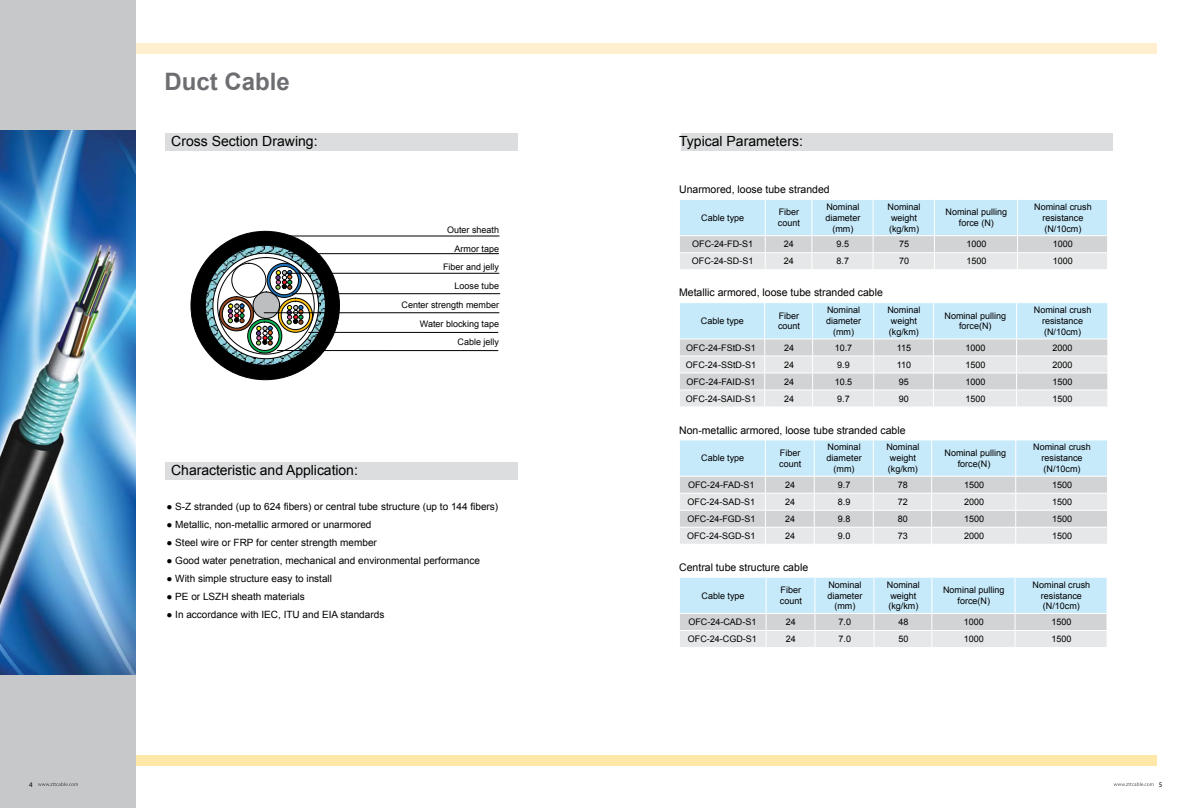
<style>
.page{position:relative;width:1191px;height:808px;background:#fff}
.page>*{position:absolute;margin:0;border:0;box-sizing:border-box;transform-origin:0 0}
.t1{font:700 24px "Arial";color:#6d6e71}
.t2{font:14px "Arial";color:#000}
.t3{font:10.5px "Arial";color:#000}
.t4{font:10px "Arial";color:#000}
.t5{font:9px/10.8px "Arial";color:#000;text-align:center}
.t6{font:7px "Myriad Pro";color:#000}
</style>
<div class="page">
<svg style="left:1113px;top:782px;width:40px;height:4px"></svg>
<div style="left:136px;top:44px;width:1020px;height:10px;background:#ffefcf"></div>
<div style="left:136px;top:755px;width:1020px;height:11px;background:#ffe7a7"></div>
<div style="left:0;top:0;width:136px;height:808px;background:#c6c8ca"></div>
<div style="left:165px;top:134px;width:353px;height:17px;background:#dcddde"></div>
<div style="left:165px;top:462px;width:353px;height:17px;background:#dcddde"></div>
<img style="left:0;top:130px;width:135px;height:545px">
<div style="left:191px;top:231px;width:148px;height:149px;background:#000;border-radius:50%"></div>
<svg style="left:205px;top:245px;width:120px;height:120px"></svg>
<hr style="left:283px;top:236px;width:216px;height:1px;background:#000">
<hr style="left:289px;top:253px;width:209px;height:1px;background:#000">
<hr style="left:286px;top:273px;width:213px;height:1px;background:#000">
<hr style="left:264px;top:313px;width:235px;height:1px;background:#000">
<hr style="left:293px;top:293px;width:207px;height:1px;background:#000">
<hr style="left:277px;top:350px;width:221px;height:1px;background:#000">
<hr style="left:309px;top:332px;width:189px;height:1px;background:#000">
<div style="left:680px;top:134px;width:432px;height:17px;background:#dcddde"></div>
<svg style="left:680px;top:200px;width:427px;height:69px;background:#d2e4ed"></svg>
<svg style="left:680px;top:303px;width:428px;height:104px;background:#d6e3e9"></svg>
<svg style="left:680px;top:440px;width:427px;height:104px;background:#d6e3e9"></svg>
<svg style="left:680px;top:577px;width:427px;height:70px;background:#d2e4ed"></svg>
<hr style="left:815px;top:577px;width:59px;height:1px;background:#fff">
<hr style="left:814px;top:577px;width:1px;height:36px;background:#fff">
<hr style="left:874px;top:577px;width:58px;height:1px;background:#fff">
<hr style="left:873px;top:577px;width:1px;height:36px;background:#fff">
<hr style="left:931px;top:577px;width:1px;height:36px;background:#fff">
<hr style="left:815px;top:613px;width:59px;height:1px;background:#fff">
<hr style="left:874px;top:613px;width:58px;height:1px;background:#fff">
<h1 class="t1" style="left:164px;top:65px;width:127px">Duct Cable</h1>
<h2 class="t2" style="left:171px;top:132px;width:148px">Cross Section Drawing:</h2>
<p class="t5" style="left:401px;top:220px;width:99px;line-height:18.7px;text-align:right">Outer sheath<br>Armor tape<br>Fiber and jelly<br>Loose tube<br>Center strength member<br>Water blocking tape<br>Cable jelly</p>
<h2 class="t2" style="left:171px;top:461px;width:188px">Characteristic and Application:</h2>
<p class="t4" style="left:166px;top:500px;width:333px">● S-Z stranded (up to 624 fibers) or central tube structure (up to 144 fibers)</p>
<p class="t4" style="left:166px;top:518px;width:206px">● Metallic, non-metallic armored or unarmored</p>
<p class="t4" style="left:166px;top:536px;width:212px">● Steel wire or FRP for center strength member</p>
<p class="t4" style="left:166px;top:554px;width:315px">● Good water penetration, mechanical and environmental performance</p>
<p class="t4" style="left:166px;top:572px;width:167px">● With simple structure easy to install</p>
<p class="t4" style="left:166px;top:590px;width:140px">● PE or LSZH sheath materials</p>
<p class="t4" style="left:166px;top:608px;width:219px">● In accordance with IEC, ITU and EIA standards</p>
<h2 class="t2" style="left:679px;top:132px;width:125px">Typical Parameters:</h2>
<p class="t3" style="left:679px;top:182px;width:152px">Unarmored, loose tube stranded</p>
<p class="t5" style="left:701px;top:212px;width:45px">Cable type</p>
<p class="t5" style="left:778px;top:207px;width:24px;text-align:left">Fiber count</p>
<p class="t5" style="left:825px;top:201px;width:37px">Nominal diameter (mm)</p>
<p class="t5" style="left:887px;top:201px;width:35px;text-align:left">Nominal weight (kg/km)</p>
<p class="t5" style="left:945px;top:207px;width:63px">Nominal pulling force (N)</p>
<p class="t5" style="left:1034px;top:201px;width:59px">Nominal crush resistance (N/10cm)</p>
<p class="t5" style="left:692px;top:239px;width:63px">OFC-24-FD-S1</p>
<p class="t5" style="left:784px;top:239px;width:12px">24</p>
<p class="t5" style="left:836px;top:239px;width:14px">9.5</p>
<p class="t5" style="left:899px;top:239px;width:12px">75</p>
<p class="t5" style="left:966px;top:239px;width:22px">1000</p>
<p class="t5" style="left:1053px;top:239px;width:22px">1000</p>
<p class="t5" style="left:692px;top:256px;width:63px">OFC-24-SD-S1</p>
<p class="t5" style="left:784px;top:256px;width:12px">24</p>
<p class="t5" style="left:836px;top:256px;width:14px">8.7</p>
<p class="t5" style="left:899px;top:256px;width:12px">70</p>
<p class="t5" style="left:966px;top:256px;width:22px">1500</p>
<p class="t5" style="left:1053px;top:256px;width:22px">1000</p>
<p class="t3" style="left:679px;top:286px;width:205px">Metallic armored, loose tube stranded cable</p>
<p class="t5" style="left:701px;top:316px;width:45px">Cable type</p>
<p class="t5" style="left:778px;top:310px;width:24px;text-align:left">Fiber count</p>
<p class="t5" style="left:826px;top:305px;width:37px">Nominal diameter (mm)</p>
<p class="t5" style="left:887px;top:305px;width:35px;text-align:left">Nominal weight (kg/km)</p>
<p class="t5" style="left:944px;top:310px;width:63px">Nominal pulling force(N)</p>
<p class="t5" style="left:1033px;top:305px;width:59px">Nominal crush resistance (N/10cm)</p>
<p class="t5" style="left:686px;top:342px;width:71px">OFC-24-FStD-S1</p>
<p class="t5" style="left:784px;top:342px;width:12px">24</p>
<p class="t5" style="left:834px;top:342px;width:19px">10.7</p>
<p class="t5" style="left:896px;top:342px;width:16px">115</p>
<p class="t5" style="left:965px;top:342px;width:22px">1000</p>
<p class="t5" style="left:1052px;top:342px;width:22px">2000</p>
<p class="t5" style="left:686px;top:359px;width:72px">OFC-24-SStD-S1</p>
<p class="t5" style="left:784px;top:359px;width:12px">24</p>
<p class="t5" style="left:837px;top:359px;width:14px">9.9</p>
<p class="t5" style="left:896px;top:359px;width:16px">110</p>
<p class="t5" style="left:965px;top:359px;width:22px">1500</p>
<p class="t5" style="left:1052px;top:359px;width:22px">2000</p>
<p class="t5" style="left:686px;top:376px;width:71px">OFC-24-FAID-S1</p>
<p class="t5" style="left:784px;top:376px;width:12px">24</p>
<p class="t5" style="left:834px;top:376px;width:19px">10.5</p>
<p class="t5" style="left:899px;top:376px;width:12px">95</p>
<p class="t5" style="left:965px;top:376px;width:22px">1000</p>
<p class="t5" style="left:1052px;top:376px;width:22px">1500</p>
<p class="t5" style="left:686px;top:393px;width:72px">OFC-24-SAID-S1</p>
<p class="t5" style="left:784px;top:393px;width:12px">24</p>
<p class="t5" style="left:837px;top:393px;width:14px">9.7</p>
<p class="t5" style="left:899px;top:393px;width:12px">90</p>
<p class="t5" style="left:965px;top:393px;width:22px">1500</p>
<p class="t5" style="left:1052px;top:393px;width:22px">1500</p>
<p class="t3" style="left:679px;top:423px;width:228px">Non-metallic armored, loose tube stranded cable</p>
<p class="t5" style="left:701px;top:453px;width:45px">Cable type</p>
<p class="t5" style="left:779px;top:447px;width:24px;text-align:left">Fiber count</p>
<p class="t5" style="left:826px;top:442px;width:37px">Nominal diameter (mm)</p>
<p class="t5" style="left:886px;top:442px;width:35px;text-align:left">Nominal weight (kg/km)</p>
<p class="t5" style="left:944px;top:447px;width:63px">Nominal pulling force(N)</p>
<p class="t5" style="left:1033px;top:442px;width:59px">Nominal crush resistance (N/10cm)</p>
<p class="t5" style="left:688px;top:479px;width:68px">OFC-24-FAD-S1</p>
<p class="t5" style="left:785px;top:479px;width:12px">24</p>
<p class="t5" style="left:838px;top:479px;width:14px">9.7</p>
<p class="t5" style="left:898px;top:479px;width:12px">78</p>
<p class="t5" style="left:964px;top:479px;width:22px">1500</p>
<p class="t5" style="left:1052px;top:479px;width:22px">1500</p>
<p class="t5" style="left:687px;top:496px;width:69px">OFC-24-SAD-S1</p>
<p class="t5" style="left:785px;top:496px;width:12px">24</p>
<p class="t5" style="left:838px;top:496px;width:14px">8.9</p>
<p class="t5" style="left:898px;top:496px;width:12px">72</p>
<p class="t5" style="left:964px;top:496px;width:22px">2000</p>
<p class="t5" style="left:1052px;top:496px;width:22px">1500</p>
<p class="t5" style="left:687px;top:513px;width:70px">OFC-24-FGD-S1</p>
<p class="t5" style="left:785px;top:513px;width:12px">24</p>
<p class="t5" style="left:838px;top:513px;width:14px">9.8</p>
<p class="t5" style="left:898px;top:513px;width:12px">80</p>
<p class="t5" style="left:964px;top:513px;width:22px">1500</p>
<p class="t5" style="left:1052px;top:513px;width:22px">1500</p>
<p class="t5" style="left:687px;top:530px;width:70px">OFC-24-SGD-S1</p>
<p class="t5" style="left:785px;top:530px;width:12px">24</p>
<p class="t5" style="left:838px;top:530px;width:14px">9.0</p>
<p class="t5" style="left:898px;top:530px;width:12px">73</p>
<p class="t5" style="left:964px;top:530px;width:22px">2000</p>
<p class="t5" style="left:1052px;top:530px;width:22px">1500</p>
<p class="t3" style="left:679px;top:560px;width:130px">Central tube structure cable</p>
<p class="t5" style="left:701px;top:590px;width:45px">Cable type</p>
<p class="t5" style="left:780px;top:585px;width:24px;text-align:left">Fiber count</p>
<p class="t5" style="left:827px;top:579px;width:37px">Nominal diameter (mm)</p>
<p class="t5" style="left:886px;top:579px;width:35px;text-align:left">Nominal weight (kg/km)</p>
<p class="t5" style="left:943px;top:585px;width:63px">Nominal pulling force(N)</p>
<p class="t5" style="left:1032px;top:579px;width:59px">Nominal crush resistance (N/10cm)</p>
<p class="t5" style="left:688px;top:617px;width:70px">OFC-24-CAD-S1</p>
<p class="t5" style="left:786px;top:617px;width:12px">24</p>
<p class="t5" style="left:838px;top:617px;width:14px">7.0</p>
<p class="t5" style="left:898px;top:617px;width:12px">48</p>
<p class="t5" style="left:963px;top:617px;width:22px">1000</p>
<p class="t5" style="left:1051px;top:617px;width:22px">1500</p>
<p class="t5" style="left:688px;top:634px;width:71px">OFC-24-CGD-S1</p>
<p class="t5" style="left:786px;top:634px;width:12px">24</p>
<p class="t5" style="left:838px;top:634px;width:14px">7.0</p>
<p class="t5" style="left:898px;top:634px;width:12px">50</p>
<p class="t5" style="left:963px;top:634px;width:22px">1000</p>
<p class="t5" style="left:1051px;top:634px;width:22px">1500</p>
<p class="t6" style="left:29px;top:780px;width:5px">4</p>
<p class="t6" style="left:1158px;top:780px;width:5px">5</p>
</div>
